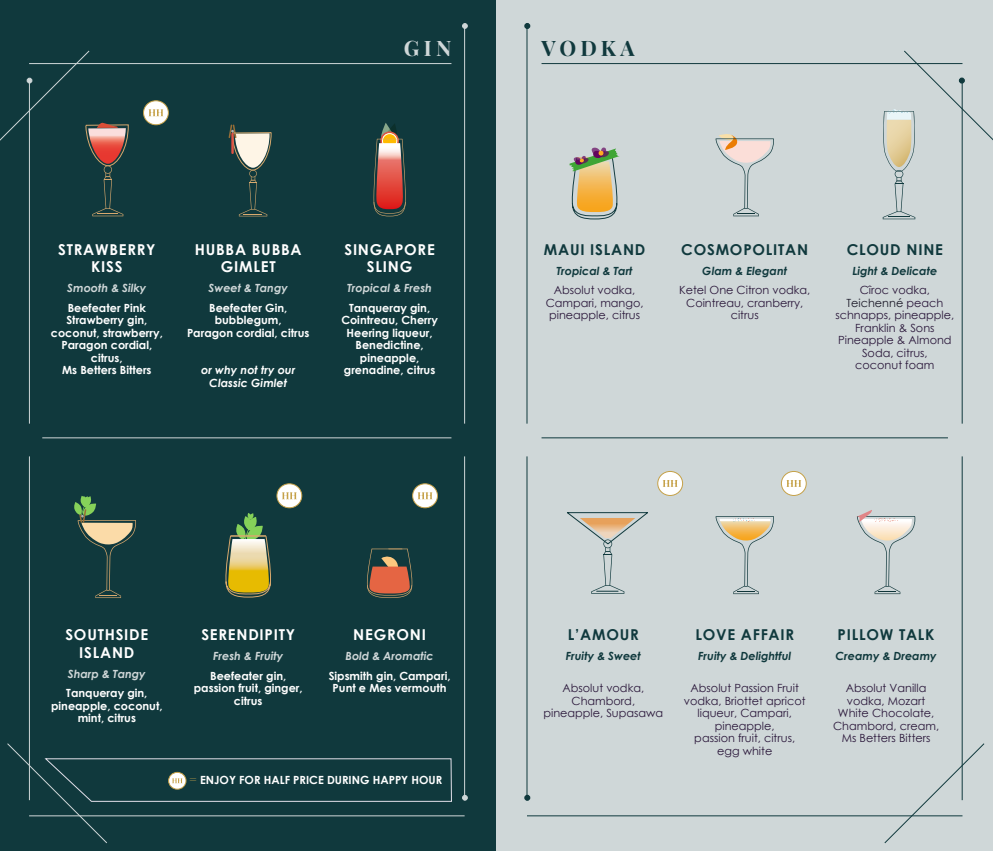
<style>
.page{position:relative;width:993px;height:851px;background:#fff}
.page>*{position:absolute;margin:0;border:0;box-sizing:border-box;transform-origin:0 0}
.t1{font:700 21.25px "Playfair Display SC";letter-spacing:.19em;color:#10393d}
.t2{font:700 21.25px "Playfair Display SC";color:#cfd7d8}
.t3{font:700 15px/17.5px "Century Gothic";letter-spacing:.05em;color:#fff;text-align:center}
.t4{font:700 15px "Century Gothic";letter-spacing:.05em;color:#10393d}
.t5{font:11.25px/12.5px "Century Gothic";color:#2a173a;text-align:center}
.t6{font:700 11.25px/12.5px "Century Gothic";color:#fff;text-align:center}
.t7{font:italic 700 11.25px "Century Gothic";color:#10393d}
.t8{font:italic 700 11.25px "Century Gothic";color:#cfd7d8}
.t9{font:italic 700 11.25px/12.5px "Century Gothic";color:#fff;text-align:center}
.s1{color:#1c1a29}
.s2{font-family:"Playfair Display SC";font-size:12.5px;color:#c5a148}
</style>
<div class="page">
<div style="left:0;top:0;width:496px;height:850px;background:#10393d"></div>
<div style="left:496px;top:0;width:496px;height:850px;background:#cfd7d8"></div>
<svg style="left:462px;top:795px;width:5px;height:5px"></svg>
<hr style="left:29px;top:63px;width:422px;height:1px;background:#cfd7d8">
<hr style="left:29px;top:456px;width:1px;height:344px;background:#cfd7d8">
<hr style="left:29px;top:80px;width:1px;height:343px;background:#cfd7d8">
<hr style="left:464px;top:456px;width:1px;height:344px;background:#cfd7d8">
<hr style="left:464px;top:26px;width:1px;height:397px;background:#cfd7d8">
<hr style="left:29px;top:815px;width:435px;height:1px;background:#cfd7d8">
<hr style="left:42px;top:437px;width:409px;height:1px;background:#cfd7d8">
<svg style="left:462px;top:23px;width:5px;height:6px"></svg>
<hr style="left:541px;top:63px;width:421px;height:1px;background:#10393d">
<svg style="left:883px;top:742px;width:101px;height:101px"></svg>
<hr style="left:961px;top:456px;width:1px;height:344px;background:#10393d">
<hr style="left:961px;top:80px;width:1px;height:343px;background:#10393d">
<hr style="left:526px;top:456px;width:1px;height:344px;background:#10393d">
<hr style="left:526px;top:26px;width:1px;height:397px;background:#10393d">
<hr style="left:527px;top:815px;width:435px;height:1px;background:#10393d">
<hr style="left:541px;top:437px;width:406px;height:1px;background:#10393d">
<svg style="left:524px;top:794px;width:6px;height:6px"></svg>
<svg style="left:524px;top:23px;width:6px;height:6px"></svg>
<svg style="left:228px;top:124px;width:44px;height:92px"></svg>
<svg style="left:231px;top:133px;width:3px;height:21px"></svg>
<svg style="left:882px;top:50px;width:110px;height:169px"></svg>
<svg style="left:567px;top:512px;width:81px;height:81px"></svg>
<div style="left:657px;top:471px;width:25px;height:24px;background:#fff;border-radius:50%"></div>
<div style="left:657px;top:471px;width:25px;height:24px;border:1px solid #c5a148;border-radius:50%"></div>
<svg style="left:662px;top:480px;width:15px;height:7px"></svg>
<svg style="left:412px;top:483px;width:25px;height:24px"></svg>
<div style="left:412px;top:483px;width:25px;height:25px;border:1px solid #c5a148;border-radius:50%"></div>
<svg style="left:417px;top:492px;width:15px;height:7px"></svg>
<div style="left:781px;top:471px;width:25px;height:24px;background:#fff;border-radius:50%"></div>
<div style="left:780px;top:471px;width:26px;height:24px;border:1px solid #c5a148;border-radius:50%"></div>
<svg style="left:786px;top:480px;width:15px;height:7px"></svg>
<svg style="left:7px;top:742px;width:445px;height:101px"></svg>
<svg style="left:367px;top:548px;width:45px;height:50px"></svg>
<svg style="left:715px;top:134px;width:58px;height:82px"></svg>
<svg style="left:0;top:50px;width:129px;height:166px"></svg>
<svg style="left:569px;top:147px;width:50px;height:72px"></svg>
<svg style="left:74px;top:496px;width:62px;height:102px"></svg>
<svg style="left:715px;top:516px;width:58px;height:78px"></svg>
<svg style="left:857px;top:510px;width:58px;height:84px"></svg>
<svg style="left:225px;top:513px;width:46px;height:84px"></svg>
<hr style="left:230px;top:535px;width:36px;height:1px;background:#d8a96e">
<svg style="left:373px;top:123px;width:32px;height:93px"></svg>
<div style="left:277px;top:483px;width:25px;height:24px;background:#fff;border-radius:50%"></div>
<div style="left:276px;top:483px;width:26px;height:25px;border:1px solid #c5a148;border-radius:50%"></div>
<svg style="left:282px;top:492px;width:15px;height:7px"></svg>
<svg style="left:143px;top:101px;width:25px;height:24px"></svg>
<div style="left:143px;top:100px;width:26px;height:25px;border:1px solid #c5a148;border-radius:50%"></div>
<svg style="left:148px;top:109px;width:15px;height:7px"></svg>
<h1 class="t2" style="left:404px;top:34px;width:49px">GIN</h1>
<h1 class="t1" style="left:541px;top:34px;width:94px">VODKA</h1>
<h2 class="t3" style="left:58px;top:240px;width:99px">STRAWBERRY<br>KISS</h2>
<p class="t8" style="left:67px;top:279px;width:81px">Smooth &amp; Silky</p>
<p class="t6" style="left:51px;top:301px;width:113px">Beefeater Pink<br>Strawberry gin, coconut, strawberry,<br>Paragon cordial, citrus,<br>Ms Betters Bitters</p>
<h2 class="t3" style="left:195px;top:240px;width:108px">HUBBA BUBBA<br>GIMLET</h2>
<p class="t8" style="left:208px;top:279px;width:81px">Sweet &amp; Tangy</p>
<p class="t6" style="left:187px;top:301px;width:124px">Beefeater Gin, bubblegum,<br>Paragon cordial, citrus</p>
<p class="t9" style="left:201px;top:363px;width:96px">or why not try our<br>Classic Gimlet</p>
<h2 class="t3" style="left:344px;top:240px;width:92px">SINGAPORE<br>SLING</h2>
<p class="t8" style="left:347px;top:279px;width:86px">Tropical &amp; Fresh</p>
<p class="t6" style="left:341px;top:301px;width:98px">Tanqueray gin,<br>Cointreau, Cherry<br>Heering liqueur,<br>Benedictine, pineapple, grenadine, citrus</p>
<h2 class="t4" style="left:543px;top:238px;width:103px">MAUI ISLAND</h2>
<p class="t7" style="left:556px;top:262px;width:78px">Tropical &amp; Tart</p>
<p class="t5" style="left:545px;top:283px;width:99px">Absolut vodka,<br>Campari, mango, pineapple, citrus</p>
<h2 class="t4" style="left:681px;top:238px;width:128px">COSMOPOLITAN</h2>
<p class="t7" style="left:702px;top:262px;width:86px">Glam &amp; Elegant</p>
<p class="t5" style="left:678px;top:283px;width:133px">Ketel One Citron vodka,<br>Cointreau, cranberry, citrus</p>
<h2 class="t4" style="left:846px;top:238px;width:98px">CLOUD NINE</h2>
<p class="t7" style="left:852px;top:262px;width:86px">Light &amp; Delicate</p>
<p class="t5" style="left:835px;top:283px;width:120px">Cîroc vodka,<br><span class="s1">Teichenné</span> peach schnapps, pineapple,<br>Franklin &amp; Sons<br>Pineapple &amp; Almond<br>Soda, citrus,<br>coconut foam</p>
<h2 class="t3" style="left:65px;top:625px;width:84px">SOUTHSIDE<br>ISLAND</h2>
<p class="t8" style="left:68px;top:664px;width:79px">Sharp &amp; Tangy</p>
<p class="t6" style="left:51px;top:686px;width:113px">Tanqueray gin, pineapple, coconut, mint, citrus</p>
<h2 class="t3" style="left:201px;top:625px;width:95px">SERENDIPITY</h2>
<p class="t8" style="left:213px;top:647px;width:72px">Fresh &amp; Fruity</p>
<p class="t6" style="left:194px;top:668px;width:110px">Beefeater gin, passion fruit, ginger, citrus</p>
<h2 class="t3" style="left:353px;top:625px;width:74px">NEGRONI</h2>
<p class="t8" style="left:345px;top:647px;width:90px">Bold &amp; Aromatic</p>
<p class="t6" style="left:328px;top:668px;width:123px">Sipsmith gin, Campari,<br>Punt e Mes vermouth</p>
<p class="t6" style="left:189px;top:773px;width:254px"><span class="s2">=</span> ENJOY FOR HALF PRICE DURING HAPPY HOUR</p>
<h2 class="t4" style="left:567px;top:623px;width:72px">L’AMOUR</h2>
<p class="t7" style="left:565px;top:647px;width:76px">Fruity &amp; Sweet</p>
<p class="t5" style="left:543px;top:681px;width:121px">Absolut vodka,<br>Chambord, pineapple, Supasawa</p>
<h2 class="t4" style="left:695px;top:623px;width:100px">LOVE AFFAIR</h2>
<p class="t7" style="left:698px;top:647px;width:94px">Fruity &amp; Delightful</p>
<p class="t5" style="left:683px;top:681px;width:123px">Absolut Passion Fruit vodka, Briottet apricot liqueur, Campari, pineapple,<br>passion fruit, citrus, egg white</p>
<h2 class="t4" style="left:837px;top:623px;width:98px">PILLOW TALK</h2>
<p class="t7" style="left:835px;top:647px;width:103px">Creamy &amp; Dreamy</p>
<p class="t5" style="left:832px;top:681px;width:107px">Absolut Vanilla vodka, Mozart<br>White Chocolate,<br>Chambord, cream,<br>Ms Betters Bitters</p>
</div>
